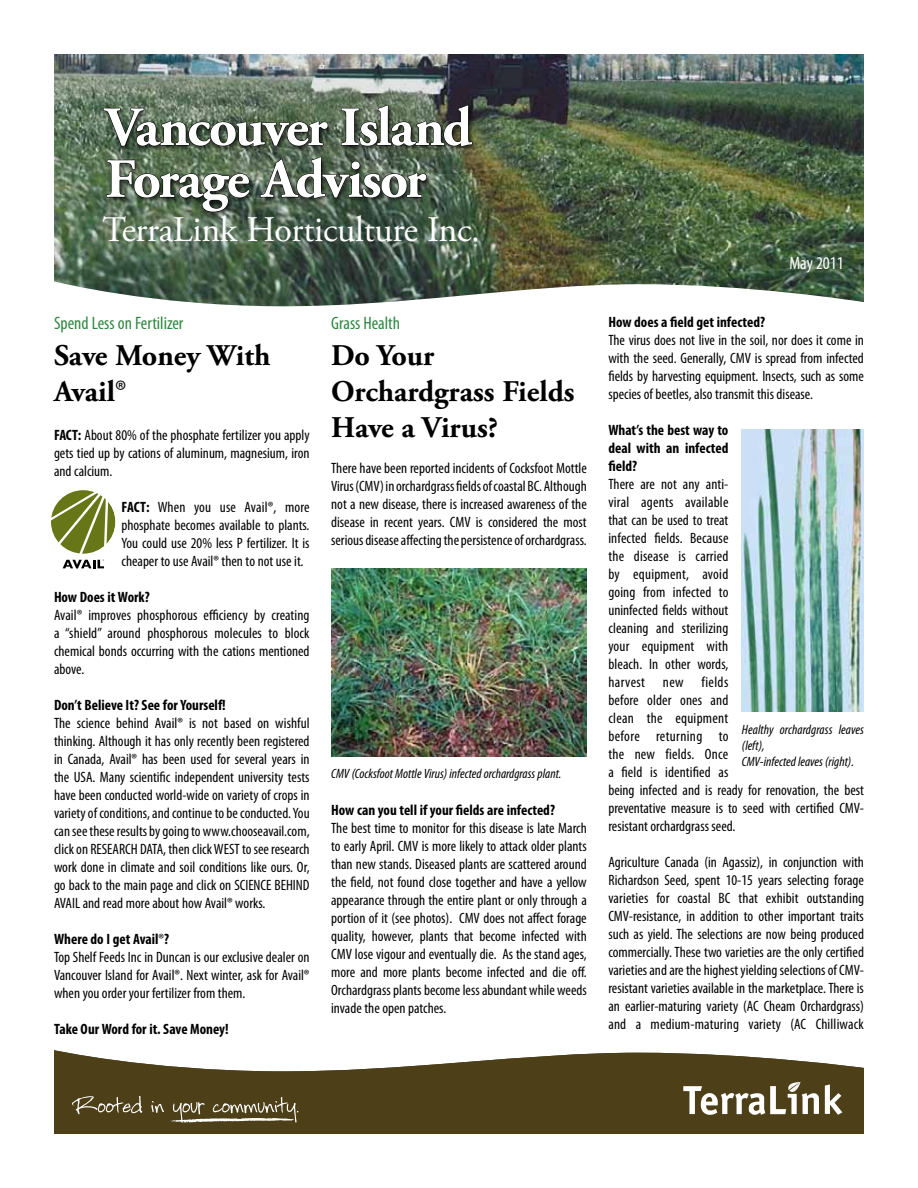
<style>
.page{position:relative;width:918px;height:1188px;background:#fff}
.page>*{position:absolute;margin:0;border:0;box-sizing:border-box;transform-origin:0 0}
.t1{font:700 55.2px/51.8px "Adobe Garamond Pro";letter-spacing:-.03em;color:#fff}
.t2{font:36px "Adobe Garamond Pro";letter-spacing:-.01em;color:#fff}
.t3{font:700 30px/36px "Adobe Garamond Pro";color:#000}
.t4{font:condensed 18px "Myriad Pro";color:#2f8741}
.t5{font:condensed 18px "Myriad Pro";color:#fff}
.t6{font:condensed 15px/18px "Myriad Pro";color:#000;text-align:justify}
.t7{font:700 condensed 15px/18px "Myriad Pro";color:#000;text-align:justify}
.t8{font:italic condensed 13.5px/16.2px "Myriad Pro";color:#000}
.s1{font-family:"Myriad Pro";font-weight:400;font-stretch:condensed}
.s2{font-weight:700}
</style>
<div class="page">
<img style="left:54px;top:54px;width:810px;height:253px">
<svg style="left:54px;top:1050px;width:810px;height:84px;fill:#4d3f18"></svg>
<svg style="left:825px;top:1084px;width:17px;height:31px"></svg>
<svg style="left:683px;top:1082px;width:136px;height:33px"></svg>
<svg style="left:72px;top:1096px;width:70px;height:18px"></svg>
<svg style="left:151px;top:1101px;width:13px;height:12px"></svg>
<svg style="left:170px;top:1097px;width:128px;height:27px;background:#706445"></svg>
<div style="left:50px;top:489px;width:65px;height:65px;background:#677718;border-radius:50%"></div>
<svg style="left:50px;top:489px;width:60px;height:79px"></svg>
<div style="left:101px;top:103px;width:377px;height:115px;background:#000;opacity:.75"></div>
<svg style="left:103px;top:99px;width:369px;height:113px;background:#475645"></svg>
<img style="left:331px;top:568px;width:256px;height:188px">
<img style="left:742px;top:430px;width:122px;height:281px">
<h1 class="t1" style="left:105px;top:103px;width:368px">Vancouver Island<br>Forage Advisor</h1>
<h2 class="t2" style="left:103px;top:208px;width:379px">TerraLink Horticulture Inc.</h2>
<p class="t4" style="left:54px;top:312px;width:131px">Spend Less on Fertilizer</p>
<h3 class="t3" style="left:54px;top:338px;width:218px">Save Money With<br>Avail<span class="s1">®</span></h3>
<p class="t6" style="left:54px;top:426px;width:257px"><span class="s2">FACT:</span> About 80% of the phosphate fertilizer you apply gets tied up by cations of aluminum, magnesium, iron and calcium.</p>
<p class="t6" style="left:122px;top:498px;width:190px"><span class="s2">FACT:</span> When you use Avail®, more phosphate becomes available to plants.<br>You could use 20% less P fertilizer. It is cheaper to use Avail® then to not use it.</p>
<p class="t7" style="left:54px;top:588px;width:97px">How Does it Work?</p>
<p class="t6" style="left:54px;top:606px;width:257px">Avail® improves phosphorous efficiency by creating a “shield” around phosphorous molecules to block chemical bonds occurring with the cations mentioned above.</p>
<p class="t7" style="left:54px;top:696px;width:173px">Don’t Believe It? See for Yourself!</p>
<p class="t6" style="left:54px;top:714px;width:257px">The science behind Avail® is not based on wishful thinking. Although it has only recently been registered in Canada, Avail® has been used for several years in the USA. Many scientific independent university tests have been conducted world-wide on variety of crops in variety of conditions, and continue to be conducted. You can see these results by going to www.chooseavail.com, click on RESEARCH DATA, then click WEST to see research work done in climate and soil conditions like ours. Or, go back to the main page and click on SCIENCE BEHIND AVAIL and read more about how Avail® works.</p>
<p class="t6" style="left:54px;top:930px;width:257px;text-align:left"><span class="s2">Where do I get Avail</span>®<span class="s2">?<br></span>Top Shelf Feeds Inc in Duncan is our exclusive dealer on Vancouver Island for Avail®. Next winter, ask for Avail® when you order your fertilizer from them.</p>
<p class="t7" style="left:54px;top:1020px;width:176px">Take Our Word for it. Save Money!</p>
<p class="t4" style="left:331px;top:312px;width:70px">Grass Health</p>
<h3 class="t3" style="left:331px;top:338px;width:245px">Do Your<br>Orchardgrass Fields<br>Have a Virus?</h3>
<p class="t6" style="left:331px;top:459px;width:257px">There have been reported incidents of Cocksfoot Mottle Virus (CMV) in orchardgrass fields of coastal BC. Although not a new disease, there is increased awareness of the disease in recent years. CMV is considered the most serious disease affecting the persistence of orchardgrass.</p>
<p class="t8" style="left:331px;top:766px;width:232px">CMV (Cocksfoot Mottle Virus) infected orchardgrass plant.</p>
<p class="t7" style="left:331px;top:801px;width:225px">How can you tell if your fields are infected?</p>
<p class="t6" style="left:331px;top:819px;width:257px">The best time to monitor for this disease is late March to early April. CMV is more likely to attack older plants than new stands. Diseased plants are scattered around the field, not found close together and have a yellow appearance through the entire plant or only through a portion of it (see photos). CMV does not affect forage quality, however, plants that become infected with CMV lose vigour and eventually die. As the stand ages, more and more plants become infected and die off.<br>Orchardgrass plants become less abundant while weeds invade the open patches.</p>
<p class="t5" style="left:790px;top:253px;width:56px">May 2011</p>
<p class="t7" style="left:608px;top:312px;width:158px">How does a field get infected?</p>
<p class="t6" style="left:608px;top:330px;width:257px">The virus does not live in the soil, nor does it come in with the seed. Generally, CMV is spread from infected fields by harvesting equipment. Insects, such as some species of beetles, also transmit this disease.</p>
<p class="t7" style="left:608px;top:420px;width:122px">What’s the best way to deal with an infected field?</p>
<p class="t6" style="left:608px;top:474px;width:257px;text-align:left">There are not any anti-<br>viral agents available<br>that can be used to treat<br>infected fields. Because<br>the disease is carried<br>by equipment, avoid<br>going from infected to<br>uninfected fields without<br>cleaning and sterilizing<br>your equipment with<br>bleach. In other words,<br>harvest new fields<br>before older ones and<br>clean the equipment<br>before returning to<br>the new fields. Once<br>a field is identified as<br>being infected and is ready for renovation, the best preventative measure is to seed with certified CMV&shy;resistant orchardgrass seed.</p>
<p class="t6" style="left:608px;top:852px;width:257px">Agriculture Canada (in Agassiz), in conjunction with Richardson Seed, spent 10-15 years selecting forage varieties for coastal BC that exhibit outstanding CMV-resistance, in addition to other important traits such as yield. The selections are now being produced commercially. These two varieties are the only certified varieties and are the highest yielding selections of CMV&shy;resistant varieties available in the marketplace. There is an earlier-maturing variety (AC Cheam Orchardgrass) and a medium-maturing variety (AC Chilliwack</p>
<p class="t8" style="left:742px;top:721px;width:124px">Healthy orchardgrass leaves (left),<br>CMV-infected leaves (right).</p>
</div>
